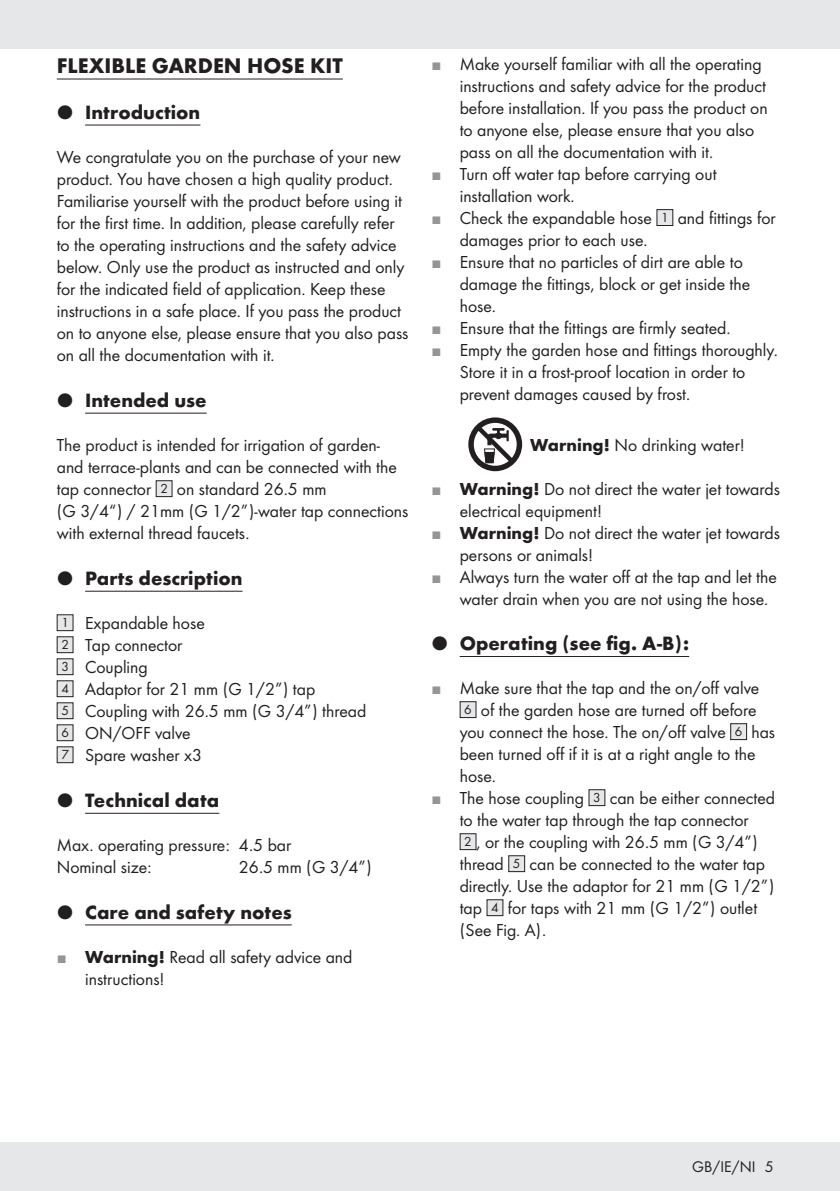
<style>
.page{position:relative;width:840px;height:1191px;background:#fff}
.page>*{position:absolute;margin:0;border:0;box-sizing:border-box;transform-origin:0 0}
.t1{font:700 22px "Futura";color:#231f20}
.t2{font:700 20px "Futura";color:#231f20}
.t3{font:18px/22px "Futura Boo";color:#231f20}
.t4{font:16px "Futura Boo";color:#231f20}
.s1{font-family:"European Pi Three";font-weight:400}
.s2{font-size:13.6px}
.s3{font-family:"European Pi Three";color:#939598}
.s4{font-family:"Futura";font-weight:700}
</style>
<div class="page">
<div style="left:0;top:1142px;width:839px;height:49px;background:#e6e7e9"></div>
<div style="left:0;top:0;width:839px;height:48px;background:#e6e7e9"></div>
<hr style="left:57px;top:78px;width:285px;height:1px;background:#231f20">
<hr style="left:85px;top:124px;width:115px;height:1px;background:#231f20">
<hr style="left:85px;top:412px;width:121px;height:1px;background:#231f20">
<hr style="left:85px;top:590px;width:157px;height:1px;background:#231f20">
<hr style="left:85px;top:812px;width:134px;height:1px;background:#231f20">
<hr style="left:85px;top:924px;width:206px;height:1px;background:#231f20">
<div style="left:156px;top:481px;width:16px;height:15px;background:#e6e7e9"></div>
<div style="left:156px;top:480px;width:16px;height:17px;border:1px solid #231f20"></div>
<div style="left:57px;top:615px;width:16px;height:15px;background:#e6e7e9"></div>
<div style="left:57px;top:614px;width:16px;height:17px;border:1px solid #231f20"></div>
<div style="left:57px;top:637px;width:16px;height:15px;background:#e6e7e9"></div>
<div style="left:57px;top:636px;width:16px;height:17px;border:1px solid #231f20"></div>
<div style="left:57px;top:659px;width:16px;height:15px;background:#e6e7e9"></div>
<div style="left:57px;top:658px;width:16px;height:17px;border:1px solid #231f20"></div>
<div style="left:57px;top:681px;width:16px;height:15px;background:#e6e7e9"></div>
<div style="left:57px;top:680px;width:16px;height:17px;border:1px solid #231f20"></div>
<div style="left:57px;top:703px;width:16px;height:15px;background:#e6e7e9"></div>
<div style="left:57px;top:702px;width:16px;height:17px;border:1px solid #231f20"></div>
<div style="left:57px;top:725px;width:16px;height:15px;background:#e6e7e9"></div>
<div style="left:57px;top:724px;width:16px;height:17px;border:1px solid #231f20"></div>
<div style="left:57px;top:747px;width:16px;height:15px;background:#e6e7e9"></div>
<div style="left:57px;top:746px;width:16px;height:17px;border:1px solid #231f20"></div>
<hr style="left:459px;top:656px;width:229px;height:1px;background:#231f20">
<div style="left:656px;top:210px;width:16px;height:15px;background:#e6e7e9"></div>
<div style="left:656px;top:209px;width:16px;height:17px;border:1px solid #231f20"></div>
<svg style="left:468px;top:417px;width:54px;height:54px"></svg>
<div style="left:460px;top:701px;width:15px;height:16px;background:#e6e7e9"></div>
<div style="left:459px;top:701px;width:17px;height:17px;border:1px solid #231f20"></div>
<div style="left:730px;top:723px;width:16px;height:16px;background:#e6e7e9"></div>
<div style="left:729px;top:723px;width:17px;height:17px;border:1px solid #231f20"></div>
<div style="left:588px;top:789px;width:16px;height:16px;background:#e6e7e9"></div>
<div style="left:588px;top:789px;width:17px;height:17px;border:1px solid #231f20"></div>
<div style="left:460px;top:833px;width:15px;height:16px;background:#e6e7e9"></div>
<div style="left:459px;top:833px;width:17px;height:17px;border:1px solid #231f20"></div>
<div style="left:508px;top:855px;width:16px;height:16px;background:#e6e7e9"></div>
<div style="left:508px;top:855px;width:16px;height:17px;border:1px solid #231f20"></div>
<div style="left:486px;top:899px;width:16px;height:16px;background:#e6e7e9"></div>
<div style="left:486px;top:899px;width:17px;height:17px;border:1px solid #231f20"></div>
<p class="t1" style="left:57px;top:49px;width:287px">FLEXIBLE GARDEN HOSE KIT</p>
<p class="t2" style="left:57px;top:97px;width:145px"><span class="s1">P</span> Introduction</p>
<p class="t3" style="left:57px;top:145px;width:353px">We congratulate you on the purchase of your new product. You have chosen a high quality product.<br>Familiarise yourself with the product before using it for the first time. In addition, please carefully refer to the operating instructions and the safety advice below. Only use the product as instructed and only for the indicated field of application. Keep these instructions in a safe place. If you pass the product on to anyone else, please ensure that you also pass on all the documentation with it.</p>
<p class="t2" style="left:57px;top:385px;width:151px"><span class="s1">P</span> Intended use</p>
<p class="t3" style="left:57px;top:433px;width:353px">The product is intended for irrigation of garden&shy;and terrace-plants and can be connected with the tap connector <span class="s2">2</span> on standard 26.5 mm<br>(G 3/4“) / 21mm (G 1/2”)-water tap connections with external thread faucets.</p>
<p class="t2" style="left:57px;top:563px;width:187px"><span class="s1">P</span> Parts description</p>
<p class="t3" style="left:61px;top:611px;width:306px"><span class="s2">1</span> Expandable hose<br><span class="s2">2</span> Tap connector<br><span class="s2">3</span> Coupling<br><span class="s2">4</span> Adaptor for 21 mm (G 1/2”) tap<br><span class="s2">5</span> Coupling with 26.5 mm (G 3/4”) thread<br><span class="s2">6</span> ON/OFF valve<br><span class="s2">7</span> Spare washer x3</p>
<p class="t2" style="left:57px;top:785px;width:164px"><span class="s1">P</span> Technical data</p>
<p class="t3" style="left:57px;top:832px;width:236px">Max. operating pressure: 4.5 bar<br>Nominal size:</p>
<p class="t3" style="left:239px;top:854px;width:134px">26.5 mm (G 3/4”)</p>
<p class="t2" style="left:57px;top:897px;width:236px"><span class="s1">P</span> Care and safety notes</p>
<p class="t3" style="left:85px;top:944px;width:269px;text-indent:-28px"><span class="s3">J</span> <span class="s4">Warning!</span> Read all safety advice and instructions!</p>
<p class="t3" style="left:431px;top:52px;width:331px"><span class="s3">J</span> Make yourself familiar with all the operating</p>
<p class="t3" style="left:459px;top:74px;width:308px">instructions and safety advice for the product</p>
<p class="t3" style="left:459px;top:96px;width:309px">before installation. If you pass the product on</p>
<p class="t3" style="left:459px;top:118px;width:296px">to anyone else, please ensure that you also</p>
<p class="t3" style="left:459px;top:140px;width:255px">pass on all the documentation with it.</p>
<p class="t3" style="left:431px;top:162px;width:286px"><span class="s3">J</span> Turn off water tap before carrying out</p>
<p class="t3" style="left:459px;top:184px;width:116px">installation work.</p>
<p class="t3" style="left:431px;top:206px;width:345px"><span class="s3">J</span> Check the expandable hose <span class="s2">1</span> and fittings for</p>
<p class="t3" style="left:459px;top:228px;width:189px">damages prior to each use.</p>
<p class="t3" style="left:431px;top:250px;width:313px"><span class="s3">J</span> Ensure that no particles of dirt are able to</p>
<p class="t3" style="left:459px;top:272px;width:292px">damage the fittings, block or get inside the</p>
<p class="t3" style="left:459px;top:294px;width:38px">hose.</p>
<p class="t3" style="left:431px;top:316px;width:300px"><span class="s3">J</span> Ensure that the fittings are firmly seated.</p>
<p class="t3" style="left:431px;top:338px;width:348px"><span class="s3">J</span> Empty the garden hose and fittings thoroughly.</p>
<p class="t3" style="left:459px;top:360px;width:287px">Store it in a frost-proof location in order to</p>
<p class="t3" style="left:459px;top:382px;width:232px">prevent damages caused by frost.</p>
<p class="t3" style="left:530px;top:433px;width:216px"><span class="s4">Warning!</span> No drinking water!</p>
<p class="t3" style="left:431px;top:477px;width:350px"><span class="s3">J</span> <span class="s4">Warning!</span> Do not direct the water jet towards</p>
<p class="t3" style="left:459px;top:499px;width:144px">electrical equipment!</p>
<p class="t3" style="left:431px;top:521px;width:350px"><span class="s3">J</span> <span class="s4">Warning!</span> Do not direct the water jet towards</p>
<p class="t3" style="left:459px;top:543px;width:135px">persons or animals!</p>
<p class="t3" style="left:431px;top:565px;width:347px"><span class="s3">J</span> Always turn the water off at the tap and let the</p>
<p class="t3" style="left:459px;top:587px;width:310px">water drain when you are not using the hose.</p>
<p class="t2" style="left:431px;top:629px;width:259px"><span class="s1">P</span> Operating (see fig. A-B):</p>
<p class="t3" style="left:431px;top:676px;width:329px"><span class="s3">J</span> Make sure that the tap and the on/off valve</p>
<p class="t3" style="left:464px;top:698px;width:293px"><span class="s2">6</span> of the garden hose are turned off before</p>
<p class="t3" style="left:459px;top:720px;width:317px">you connect the hose. The on/off valve <span class="s2">6</span> has</p>
<p class="t3" style="left:459px;top:742px;width:297px">been turned off if it is at a right angle to the</p>
<p class="t3" style="left:459px;top:764px;width:38px">hose.</p>
<p class="t3" style="left:431px;top:786px;width:345px"><span class="s3">J</span> The hose coupling <span class="s2">3</span> can be either connected</p>
<p class="t3" style="left:459px;top:808px;width:290px">to the water tap through the tap connector</p>
<p class="t3" style="left:464px;top:830px;width:295px"><span class="s2">2</span> , or the coupling with 26.5 mm (G 3/4”)</p>
<p class="t3" style="left:459px;top:852px;width:307px">thread <span class="s2">5</span> can be connected to the water tap</p>
<p class="t3" style="left:459px;top:874px;width:316px">directly. Use the adaptor for 21 mm (G 1/2”)</p>
<p class="t3" style="left:459px;top:896px;width:299px">tap <span class="s2">4</span> for taps with 21 mm (G 1/2”) outlet</p>
<p class="t3" style="left:459px;top:918px;width:88px">(See Fig. A).</p>
<p class="t4" style="left:692px;top:1155px;width:83px">GB/IE/NI 5</p>
</div>
